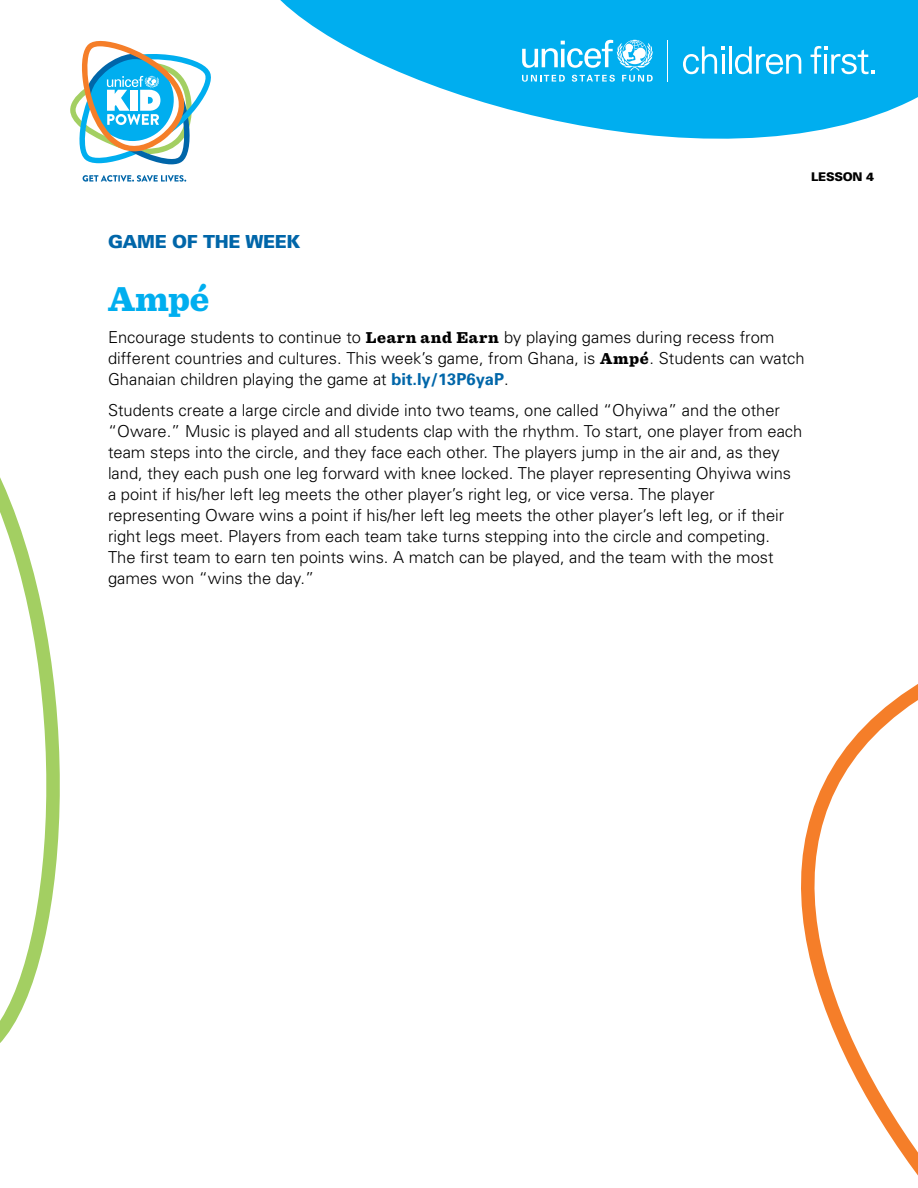
<style>
.page{position:relative;width:918px;height:1188px;background:#fff}
.page>*{position:absolute;margin:0;border:0;box-sizing:border-box;transform-origin:0 0}
.t1{font:900 36px "Sentinel";color:#00aeef}
.t2{font:900 18px "Univers";letter-spacing:-.02em;color:#0066a9}
.t3{font:300 16.5px/21px "Univers";color:#000}
.t4{font:900 12px "Univers";letter-spacing:-.02em;color:#000}
.s1{font-family:"Sentinel";font-weight:900}
.s2{font-weight:700;color:#0066a9}
</style>
<div class="page">
<svg style="left:280px;top:0;width:638px;height:139px"></svg>
<svg style="left:801px;top:684px;width:117px;height:492px"></svg>
<svg style="left:0;top:477px;width:60px;height:566px"></svg>
<svg style="left:522px;top:40px;width:131px;height:42px"></svg>
<hr style="left:668px;top:40px;width:1px;height:42px;background:#fff">
<svg style="left:683px;top:46px;width:42px;height:28px"></svg>
<hr style="left:729px;top:46px;width:3px;height:28px;background:#fff">
<svg style="left:735px;top:46px;width:66px;height:28px"></svg>
<svg style="left:811px;top:46px;width:64px;height:28px"></svg>
<svg style="left:83px;top:175px;width:103px;height:7px"></svg>
<svg style="left:70px;top:40px;width:141px;height:124px"></svg>
<p class="t4" style="left:811px;top:170px;width:64px">LESSON 4</p>
<p class="t2" style="left:108px;top:231px;width:194px">GAME OF THE WEEK</p>
<h1 class="t1" style="left:108px;top:270px;width:103px">Ampé</h1>
<p class="t3" style="left:108px;top:326px;width:698px">Encourage students to continue to <span class="s1">Learn and Earn</span> by playing games during recess from different countries and cultures. This week’s game, from Ghana, is <span class="s1">Ampé</span>. Students can watch<br>Ghanaian children playing the game at <span class="s2">bit.ly/13P6yaP</span>.</p>
<p class="t3" style="left:108px;top:399px;width:696px">Students create a large circle and divide into two teams, one called “Ohyiwa” and the other “Oware.” Music is played and all students clap with the rhythm. To start, one player from each team steps into the circle, and they face each other. The players jump in the air and, as they land, they each push one leg forward with knee locked. The player representing Ohyiwa wins a point if his/her left leg meets the other player’s right leg, or vice versa. The player representing Oware wins a point if his/her left leg meets the other player’s left leg, or if their right legs meet. Players from each team take turns stepping into the circle and competing.<br>The first team to earn ten points wins. A match can be played, and the team with the most games won “wins the day.”</p>
</div>
